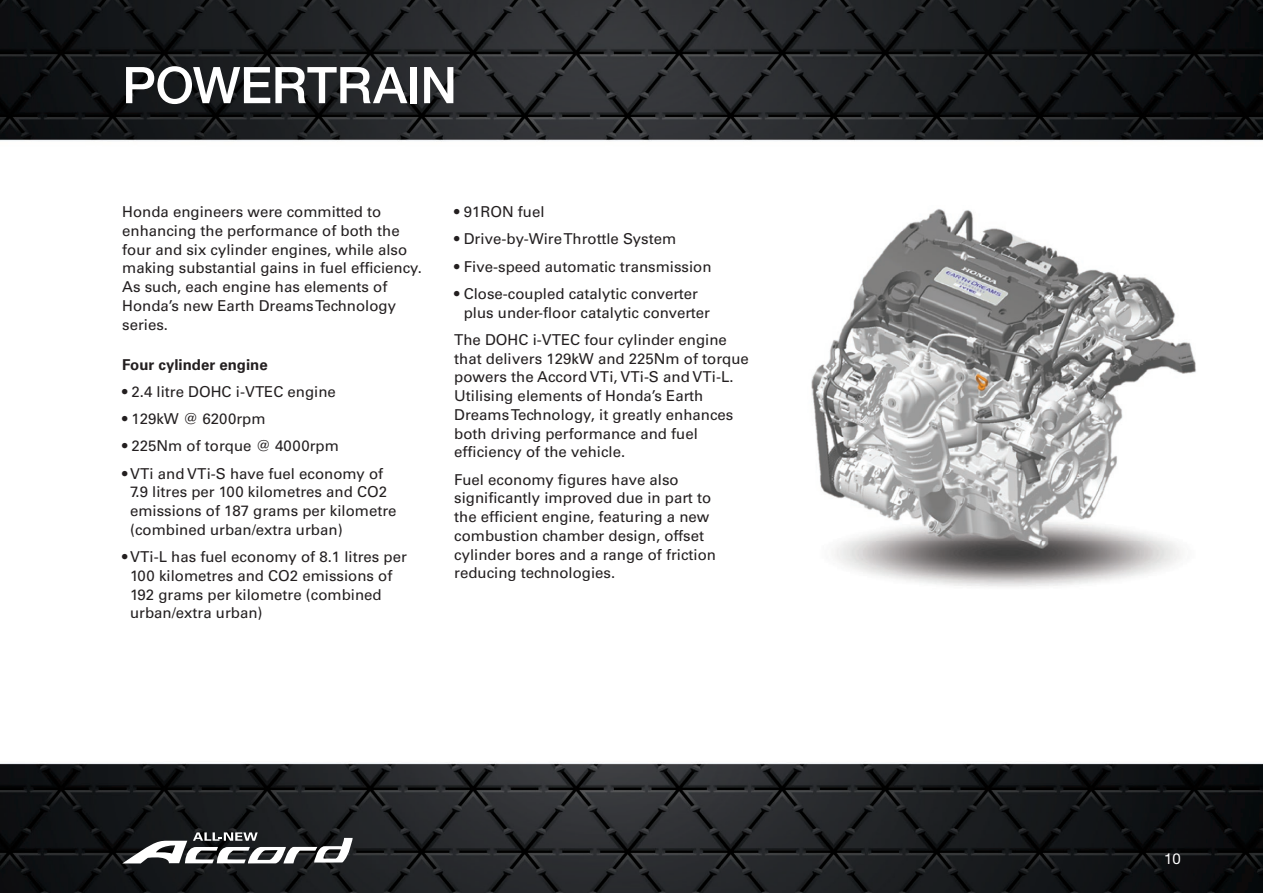
<style>
.page{position:relative;width:1263px;height:893px;background:#fff}
.page>*{position:absolute;margin:0;border:0;box-sizing:border-box;transform-origin:0 0}
.t1{font:500 50.55px "Helvetica Neue";letter-spacing:-.01em;color:#fff}
.t2{font:15px/18.8px "Univers";color:#231f20}
.t3{font:700 15px "Univers";color:#231f20}
.t4{font:15px "Helvetica Neue";color:#fff}
</style>
<div class="page">
<img style="left:0;top:0;width:1263px;height:893px">
<svg style="left:122px;top:832px;width:231px;height:31px"></svg>
<img style="left:808px;top:206px;width:390px;height:384px">
<h1 class="t1" style="left:122px;top:55px;width:336px">POWERTRAIN</h1>
<p class="t2" style="left:122px;top:202px;width:301px">Honda engineers were committed to enhancing the performance of both the four and six cylinder engines, while also making substantial gains in fuel efficiency.<br>As such, each engine has elements of Honda’s new Earth Dreams Technology series.</p>
<p class="t3" style="left:122px;top:355px;width:147px">Four cylinder engine</p>
<p class="t2" style="left:122px;top:382px;width:215px">• 2.4 litre DOHC i-VTEC engine</p>
<p class="t2" style="left:122px;top:409px;width:145px">• 129kW @ 6200rpm</p>
<p class="t2" style="left:122px;top:437px;width:218px">• 225Nm of torque @ 4000rpm</p>
<p class="t2" style="left:130px;top:464px;width:268px;text-indent:-8px">• VTi and VTi-S have fuel economy of 7.9 litres per 100 kilometres and CO2 emissions of 187 grams per kilometre (combined urban/extra urban)</p>
<p class="t2" style="left:130px;top:547px;width:278px;text-indent:-8px">• VTi-L has fuel economy of 8.1 litres per<br>100 kilometres and CO2 emissions of<br>192 grams per kilometre (combined urban/extra urban)</p>
<p class="t2" style="left:454px;top:202px;width:92px">• 91RON fuel</p>
<p class="t2" style="left:454px;top:230px;width:223px">• Drive-by-Wire Throttle System</p>
<p class="t2" style="left:454px;top:257px;width:259px">• Five-speed automatic transmission</p>
<p class="t2" style="left:464px;top:284px;width:248px;text-indent:-9px">• Close-coupled catalytic converter plus under-floor catalytic converter</p>
<p class="t2" style="left:454px;top:330px;width:296px">The DOHC i-VTEC four cylinder engine that delivers 129kW and 225Nm of torque powers the Accord VTi, VTi-S and VTi-L.<br>Utilising elements of Honda’s Earth Dreams Technology, it greatly enhances both driving performance and fuel efficiency of the vehicle.</p>
<p class="t2" style="left:454px;top:470px;width:263px">Fuel economy figures have also significantly improved due in part to the efficient engine, featuring a new combustion chamber design, offset cylinder bores and a range of friction reducing technologies.</p>
<p class="t4" style="left:1164px;top:849px;width:18px">10</p>
</div>
